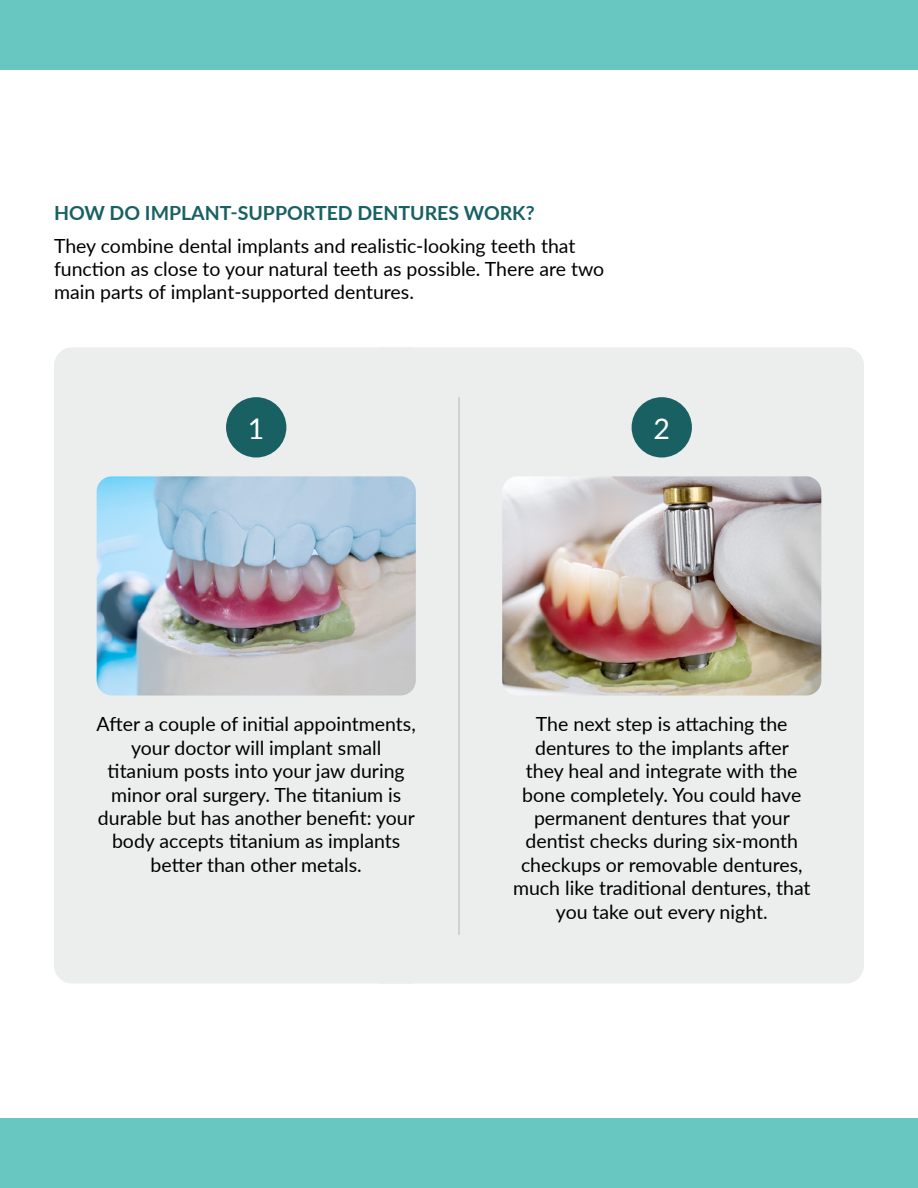
<style>
.page{position:relative;width:918px;height:1188px;background:#fff}
.page>*{position:absolute;margin:0;border:0;box-sizing:border-box;transform-origin:0 0}
.t1{font:28.5px "Lato";color:#fff}
.t2{font:19.5px/23.4px "Lato";color:#000;text-align:center}
.t3{font:700 19.5px "Lato";color:#186062}
</style>
<div class="page">
<div style="left:54px;top:347px;width:374px;height:637px;background:#eceded;border-radius:18px"></div>
<div style="left:364px;top:347px;width:500px;height:637px;background:#eceded;border-radius:18px"></div>
<div style="left:0;top:0;width:918px;height:70px;background:#69c7c1"></div>
<img style="left:97px;top:476px;width:319px;height:220px">
<img style="left:502px;top:476px;width:319px;height:220px">
<div style="left:226px;top:397px;width:60px;height:61px;background:#186062;border-radius:50%"></div>
<div style="left:632px;top:397px;width:60px;height:61px;background:#186062;border-radius:50%"></div>
<div style="left:0;top:1118px;width:918px;height:70px;background:#69c7c1"></div>
<hr style="left:458px;top:397px;width:2px;height:538px;background:#c9c9c9">
<p class="t3" style="left:54px;top:199px;width:482px">HOW DO IMPLANT-SUPPORTED DENTURES WORK?</p>
<p class="t2" style="left:54px;top:233px;width:552px;text-align:left">They combine dental implants and realistic-looking teeth that function as close to your natural teeth as possible. There are two main parts of implant-supported dentures.</p>
<h1 class="t1" style="left:248px;top:408px;width:18px">1</h1>
<h1 class="t1" style="left:654px;top:408px;width:18px">2</h1>
<p class="t2" style="left:97px;top:712px;width:321px">After a couple of initial appointments, your doctor will implant small titanium posts into your jaw during minor oral surgery. The titanium is durable but has another benefit: your body accepts titanium as implants better than other metals.</p>
<p class="t2" style="left:513px;top:712px;width:299px">The next step is attaching the dentures to the implants after<br>they heal and integrate with the bone completely. You could have permanent dentures that your dentist checks during six-month checkups or removable dentures, much like traditional dentures, that you take out every night.</p>
</div>
